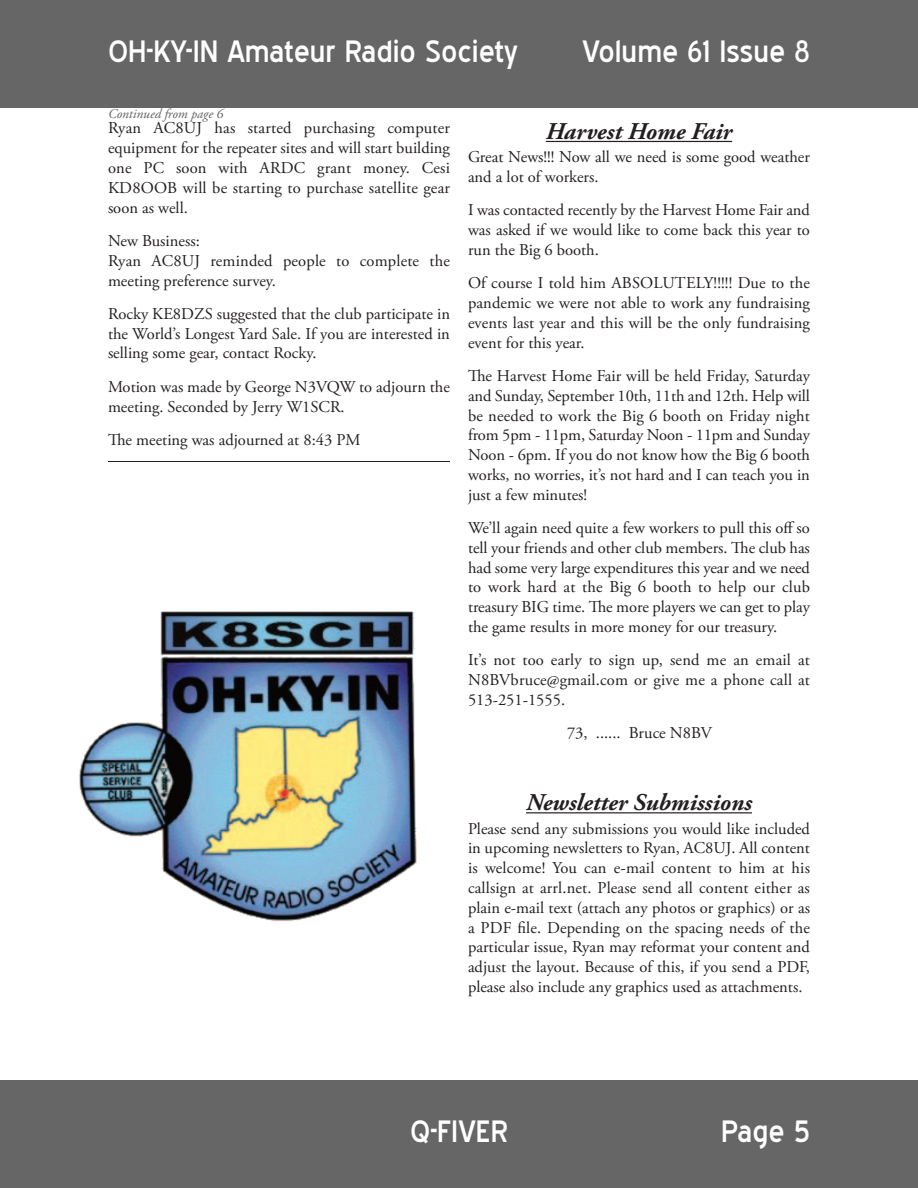
<style>
.page{position:relative;width:918px;height:1188px;background:#fff}
.page>*{position:absolute;margin:0;border:0;box-sizing:border-box;transform-origin:0 0}
.t1{font:30px "Blue Highway";color:#fff}
.t2{font:italic 700 24px "Adobe Garamond Pro";color:#231f20}
.t3{font:16.5px/19.8px "Adobe Garamond Pro";color:#231f20;text-align:justify}
.t4{font:italic 13.5px "Adobe Garamond Pro";color:#636366}
</style>
<div class="page">
<div style="left:0;top:0;width:918px;height:108px;background:#666"></div>
<div style="left:0;top:1080px;width:918px;height:108px;background:#666"></div>
<hr style="left:546px;top:141px;width:186px;height:1px;background:#231f20">
<hr style="left:526px;top:812px;width:226px;height:1px;background:#231f20">
<hr style="left:108px;top:461px;width:342px;height:1px;background:#231f20">
<img style="left:78px;top:611px;width:339px;height:310px">
<p class="t1" style="left:108px;top:33px;width:411px">OH-KY-IN Amateur Radio Society</p>
<p class="t1" style="left:582px;top:33px;width:229px">Volume 61 Issue 8</p>
<p class="t4" style="left:108px;top:108px;width:117px">Continued from page 6</p>
<p class="t3" style="left:108px;top:120px;width:343px">Ryan AC8UJ has started purchasing computer equipment for the repeater sites and will start building one PC soon with ARDC grant money. Cesi KD8OOB will be starting to purchase satellite gear soon as well.</p>
<p class="t3" style="left:108px;top:232px;width:93px">New Business:</p>
<p class="t3" style="left:108px;top:252px;width:343px">Ryan AC8UJ reminded people to complete the meeting preference survey.</p>
<p class="t3" style="left:108px;top:305px;width:344px">Rocky KE8DZS suggested that the club participate in the World’s Longest Yard Sale. If you are interested in selling some gear, contact Rocky.</p>
<p class="t3" style="left:108px;top:378px;width:344px">Motion was made by George N3VQW to adjourn the meeting. Seconded by Jerry W1SCR.</p>
<p class="t3" style="left:108px;top:431px;width:254px">The meeting was adjourned at 8:43 PM</p>
<p class="t2" style="left:546px;top:122px;width:188px">Harvest Home Fair</p>
<p class="t3" style="left:468px;top:149px;width:344px">Great News!!! Now all we need is some good weather and a lot of workers.</p>
<p class="t3" style="left:468px;top:202px;width:344px">I was contacted recently by the Harvest Home Fair and was asked if we would like to come back this year to run the Big 6 booth.</p>
<p class="t3" style="left:468px;top:275px;width:344px">Of course I told him ABSOLUTELY!!!!! Due to the pandemic we were not able to work any fundraising events last year and this will be the only fundraising event for this year.</p>
<p class="t3" style="left:468px;top:367px;width:344px">The Harvest Home Fair will be held Friday, Saturday and Sunday, September 10th, 11th and 12th. Help will be needed to work the Big 6 booth on Friday night from 5pm - 11pm, Saturday Noon - 11pm and Sunday Noon - 6pm. If you do not know how the Big 6 booth works, no worries, it’s not hard and I can teach you in just a few minutes!</p>
<p class="t3" style="left:468px;top:519px;width:343px">We’ll again need quite a few workers to pull this off so tell your friends and other club members. The club has had some very large expenditures this year and we need to work hard at the Big 6 booth to help our club treasury BIG time. The more players we can get to play the game results in more money for our treasury.</p>
<p class="t3" style="left:468px;top:652px;width:344px">It’s not too early to sign up, send me an email at N8BVbruce@gmail.com or give me a phone call at 513-251-1555.</p>
<p class="t3" style="left:567px;top:725px;width:146px">73, ...... Bruce N8BV</p>
<p class="t2" style="left:526px;top:793px;width:227px">Newsletter Submissions</p>
<p class="t3" style="left:468px;top:820px;width:344px">Please send any submissions you would like included in upcoming newsletters to Ryan, AC8UJ. All content is welcome! You can e-mail content to him at his callsign at arrl.net. Please send all content either as plain e-mail text (attach any photos or graphics) or as a PDF file. Depending on the spacing needs of the particular issue, Ryan may reformat your content and adjust the layout. Because of this, if you send a PDF, please also include any graphics used as attachments.</p>
<p class="t1" style="left:410px;top:1113px;width:99px">Q-FIVER</p>
<p class="t1" style="left:721px;top:1113px;width:90px">Page 5</p>
</div>
